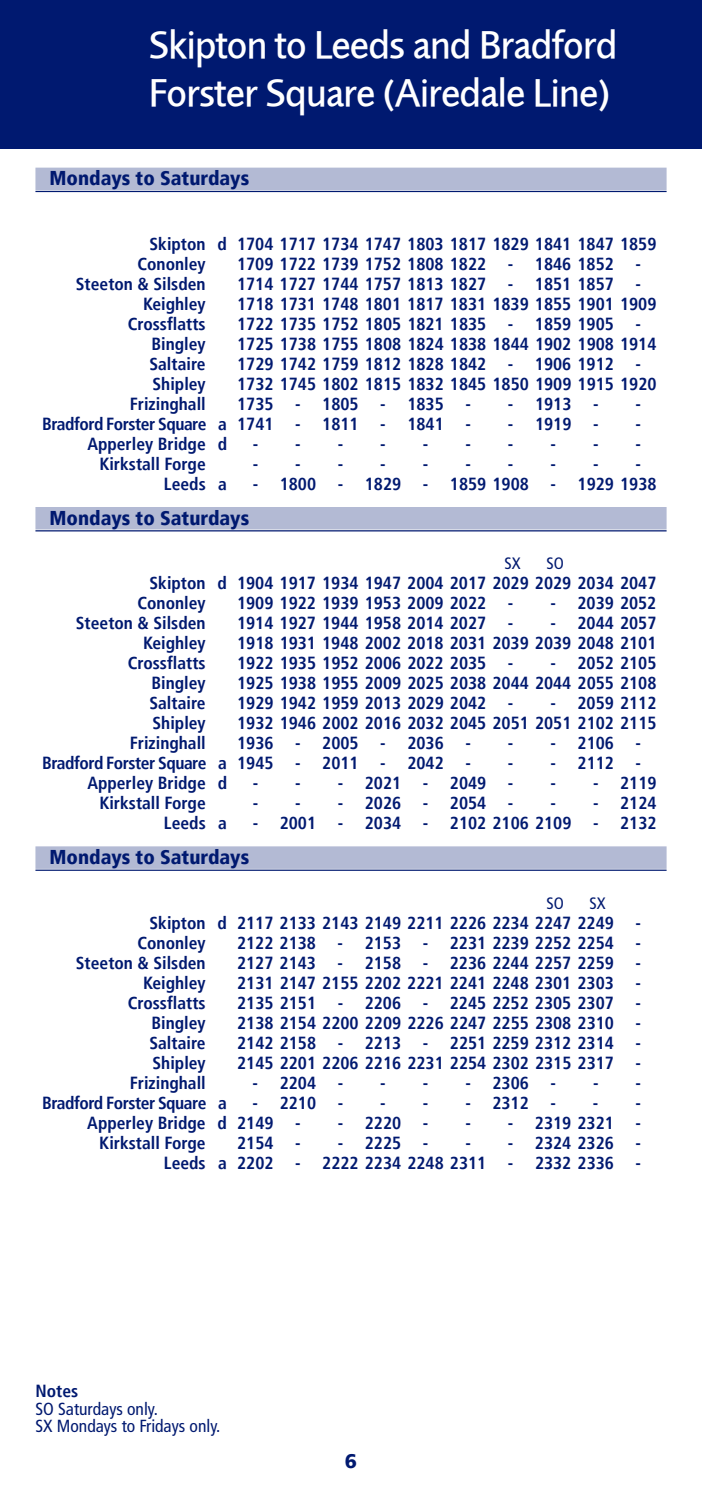
<style>
.page{position:relative;width:702px;height:1489px;background:#fff}
.page>*{position:absolute;margin:0;border:0;box-sizing:border-box;transform-origin:0 0}
.t1{font:500 40px/48px "Foundry Sans";letter-spacing:-.02em;color:#fff;scale:.96 1}
.t2{font:900 condensed 20px "Frutiger LT";color:#001970}
.t3{font:900 20px "Frutiger LT";color:#001970}
.t4{font:700 condensed 17.5px/20px "Frutiger LT";color:#001970}
.t5{font:700 condensed 17.5px "Frutiger LT";letter-spacing:-.025em;color:#001970}
.t6{font:condensed 17.5px/17.5px "Frutiger LT";color:#001970}
.t7{font:700 condensed 17.5px "Frutiger LT";letter-spacing:-.03em;color:#001970}
.t8{font:condensed 16.5px "Frutiger LT";color:#001970}
</style>
<div class="page">
<div style="left:0;top:0;width:702px;height:149px;background:#001970"></div>
<div style="left:35px;top:168px;width:631px;height:22px;background:#b3bad4"></div>
<hr style="left:35px;top:191px;width:631px;height:1px;background:#001970">
<div style="left:35px;top:507px;width:631px;height:22px;background:#b3bad4"></div>
<hr style="left:35px;top:530px;width:631px;height:1px;background:#001970">
<div style="left:35px;top:846px;width:631px;height:22px;background:#b3bad4"></div>
<hr style="left:35px;top:869px;width:631px;height:1px;background:#001970">
<h1 class="t1" style="left:149px;top:20px;width:489px">Skipton to Leeds and Bradford<br>Forster Square (Airedale Line)</h1>
<p class="t2" style="left:50px;top:166px;width:201px">Mondays to Saturdays</p>
<p class="t4" style="left:137px;top:234px;width:520px;text-indent:12px">Skipton d 1704 1717 1734 1747 1803 1817 1829 1841 1847 1859<br>Cononley</p>
<p class="t4" style="left:237px;top:254px;width:405px">1709 1722 1739 1752 1808 1822 - 1846 1852 -</p>
<p class="t4" style="left:76px;top:274px;width:131px">Steeton &amp; Silsden</p>
<p class="t4" style="left:237px;top:274px;width:405px">1714 1727 1744 1757 1813 1827 - 1851 1857 -</p>
<p class="t4" style="left:143px;top:294px;width:64px">Keighley</p>
<p class="t4" style="left:237px;top:294px;width:421px">1718 1731 1748 1801 1817 1831 1839 1855 1901 1909</p>
<p class="t4" style="left:128px;top:314px;width:79px">Crossflatts</p>
<p class="t4" style="left:237px;top:314px;width:405px">1722 1735 1752 1805 1821 1835 - 1859 1905 -</p>
<p class="t4" style="left:151px;top:334px;width:56px">Bingley</p>
<p class="t4" style="left:237px;top:334px;width:421px">1725 1738 1755 1808 1824 1838 1844 1902 1908 1914</p>
<p class="t4" style="left:149px;top:354px;width:58px">Saltaire</p>
<p class="t4" style="left:237px;top:354px;width:405px">1729 1742 1759 1812 1828 1842 - 1906 1912 -</p>
<p class="t4" style="left:152px;top:374px;width:55px">Shipley</p>
<p class="t4" style="left:237px;top:374px;width:421px">1732 1745 1802 1815 1832 1845 1850 1909 1915 1920</p>
<p class="t4" style="left:130px;top:394px;width:77px">Frizinghall</p>
<p class="t4" style="left:237px;top:394px;width:235px">1735 - 1805 - 1835 -</p>
<p class="t4" style="left:508px;top:394px;width:92px">- 1913 -</p>
<p class="t4" style="left:635px;top:394px;width:7px">-</p>
<p class="t5" style="left:42px;top:413px;width:430px">Bradford Forster Square a 1741 - 1811 - 1841 -</p>
<p class="t4" style="left:508px;top:414px;width:92px">- 1919 -</p>
<p class="t4" style="left:635px;top:414px;width:7px">-</p>
<p class="t4" style="left:87px;top:434px;width:141px">Apperley Bridge d</p>
<p class="t4" style="left:253px;top:434px;width:50px">- -</p>
<p class="t4" style="left:338px;top:434px;width:50px">- -</p>
<p class="t4" style="left:423px;top:434px;width:50px">- -</p>
<p class="t4" style="left:508px;top:434px;width:50px">- -</p>
<p class="t4" style="left:593px;top:434px;width:50px">- -</p>
<p class="t4" style="left:99px;top:454px;width:108px">Kirkstall Forge</p>
<p class="t4" style="left:253px;top:454px;width:50px">- -</p>
<p class="t4" style="left:338px;top:454px;width:50px">- -</p>
<p class="t4" style="left:423px;top:454px;width:50px">- -</p>
<p class="t4" style="left:508px;top:454px;width:50px">- -</p>
<p class="t4" style="left:593px;top:454px;width:50px">- -</p>
<p class="t4" style="left:164px;top:474px;width:65px">Leeds a</p>
<p class="t4" style="left:253px;top:474px;width:405px">- 1800 - 1829 - 1859 1908 - 1929 1938</p>
<p class="t2" style="left:50px;top:505px;width:201px">Mondays to Saturdays</p>
<p class="t8" style="left:504px;top:554px;width:18px">SX</p>
<p class="t8" style="left:546px;top:554px;width:19px">SO</p>
<p class="t4" style="left:137px;top:573px;width:520px;text-indent:12px">Skipton d 1904 1917 1934 1947 2004 2017 2029 2029 2034 2047<br>Cononley</p>
<p class="t4" style="left:237px;top:593px;width:278px">1909 1922 1939 1953 2009 2022 -</p>
<p class="t4" style="left:550px;top:593px;width:107px">- 2039 2052</p>
<p class="t4" style="left:76px;top:613px;width:131px">Steeton &amp; Silsden</p>
<p class="t4" style="left:237px;top:613px;width:278px">1914 1927 1944 1958 2014 2027 -</p>
<p class="t4" style="left:550px;top:613px;width:107px">- 2044 2057</p>
<p class="t4" style="left:143px;top:633px;width:64px">Keighley</p>
<p class="t4" style="left:237px;top:633px;width:421px">1918 1931 1948 2002 2018 2031 2039 2039 2048 2101</p>
<p class="t4" style="left:128px;top:653px;width:79px">Crossflatts</p>
<p class="t4" style="left:237px;top:653px;width:278px">1922 1935 1952 2006 2022 2035 -</p>
<p class="t4" style="left:550px;top:653px;width:107px">- 2052 2105</p>
<p class="t4" style="left:151px;top:673px;width:56px">Bingley</p>
<p class="t4" style="left:237px;top:673px;width:421px">1925 1938 1955 2009 2025 2038 2044 2044 2055 2108</p>
<p class="t4" style="left:149px;top:693px;width:58px">Saltaire</p>
<p class="t4" style="left:237px;top:693px;width:278px">1929 1942 1959 2013 2029 2042 -</p>
<p class="t4" style="left:550px;top:693px;width:107px">- 2059 2112</p>
<p class="t4" style="left:152px;top:713px;width:55px">Shipley</p>
<p class="t4" style="left:237px;top:713px;width:421px">1932 1946 2002 2016 2032 2045 2051 2051 2102 2115</p>
<p class="t4" style="left:130px;top:733px;width:77px">Frizinghall</p>
<p class="t4" style="left:237px;top:733px;width:235px">1936 - 2005 - 2036 -</p>
<p class="t4" style="left:508px;top:733px;width:135px">- - 2106 -</p>
<p class="t5" style="left:42px;top:752px;width:430px">Bradford Forster Square a 1945 - 2011 - 2042 -</p>
<p class="t4" style="left:508px;top:753px;width:135px">- - 2112 -</p>
<p class="t4" style="left:87px;top:773px;width:141px">Apperley Bridge d</p>
<p class="t4" style="left:253px;top:773px;width:50px">- -</p>
<p class="t4" style="left:338px;top:773px;width:177px">- 2021 - 2049 -</p>
<p class="t4" style="left:550px;top:773px;width:107px">- - 2119</p>
<p class="t4" style="left:99px;top:793px;width:108px">Kirkstall Forge</p>
<p class="t4" style="left:253px;top:793px;width:50px">- -</p>
<p class="t4" style="left:338px;top:793px;width:177px">- 2026 - 2054 -</p>
<p class="t4" style="left:550px;top:793px;width:107px">- - 2124</p>
<p class="t4" style="left:164px;top:813px;width:65px">Leeds a</p>
<p class="t4" style="left:253px;top:813px;width:405px">- 2001 - 2034 - 2102 2106 2109 - 2132</p>
<p class="t2" style="left:50px;top:844px;width:201px">Mondays to Saturdays</p>
<p class="t8" style="left:546px;top:893px;width:19px">SO</p>
<p class="t8" style="left:589px;top:893px;width:18px">SX</p>
<p class="t4" style="left:137px;top:912px;width:505px;text-indent:12px">Skipton d 2117 2133 2143 2149 2211 2226 2234 2247 2249 -<br>Cononley</p>
<p class="t4" style="left:237px;top:932px;width:405px">2122 2138 - 2153 - 2231 2239 2252 2254 -</p>
<p class="t4" style="left:76px;top:952px;width:131px">Steeton &amp; Silsden</p>
<p class="t4" style="left:237px;top:952px;width:405px">2127 2143 - 2158 - 2236 2244 2257 2259 -</p>
<p class="t4" style="left:143px;top:972px;width:64px">Keighley</p>
<p class="t4" style="left:237px;top:972px;width:405px">2131 2147 2155 2202 2221 2241 2248 2301 2303 -</p>
<p class="t4" style="left:128px;top:992px;width:79px">Crossflatts</p>
<p class="t4" style="left:237px;top:992px;width:405px">2135 2151 - 2206 - 2245 2252 2305 2307 -</p>
<p class="t4" style="left:151px;top:1012px;width:56px">Bingley</p>
<p class="t4" style="left:237px;top:1012px;width:405px">2138 2154 2200 2209 2226 2247 2255 2308 2310 -</p>
<p class="t4" style="left:149px;top:1032px;width:58px">Saltaire</p>
<p class="t4" style="left:237px;top:1032px;width:405px">2142 2158 - 2213 - 2251 2259 2312 2314 -</p>
<p class="t4" style="left:152px;top:1052px;width:55px">Shipley</p>
<p class="t4" style="left:237px;top:1052px;width:405px">2145 2201 2206 2216 2231 2254 2302 2315 2317 -</p>
<p class="t4" style="left:130px;top:1072px;width:77px">Frizinghall</p>
<p class="t4" style="left:253px;top:1072px;width:92px">- 2204 -</p>
<p class="t4" style="left:380px;top:1072px;width:50px">- -</p>
<p class="t4" style="left:465px;top:1072px;width:92px">- 2306 -</p>
<p class="t4" style="left:593px;top:1072px;width:50px">- -</p>
<p class="t7" style="left:42px;top:1092px;width:186px">Bradford Forster Square a</p>
<p class="t4" style="left:252px;top:1092px;width:92px">- 2210 -</p>
<p class="t4" style="left:380px;top:1092px;width:50px">- -</p>
<p class="t4" style="left:465px;top:1092px;width:92px">- 2312 -</p>
<p class="t4" style="left:593px;top:1092px;width:50px">- -</p>
<p class="t4" style="left:87px;top:1112px;width:215px">Apperley Bridge d 2149 -</p>
<p class="t4" style="left:338px;top:1112px;width:92px">- 2220 -</p>
<p class="t4" style="left:465px;top:1112px;width:177px">- - 2319 2321 -</p>
<p class="t4" style="left:99px;top:1132px;width:108px">Kirkstall Forge</p>
<p class="t4" style="left:237px;top:1132px;width:65px">2154 -</p>
<p class="t4" style="left:338px;top:1132px;width:92px">- 2225 -</p>
<p class="t4" style="left:164px;top:1132px;width:478px;text-align:right">- - 2324 2326 -<br>Leeds a 2202 - 2222 2234 2248 2311 - 2332 2336 -</p>
<p class="t4" style="left:35px;top:1380px;width:44px">Notes</p>
<p class="t6" style="left:35px;top:1399px;width:186px">SO Saturdays only.<br>SX Mondays to Fridays only.</p>
<p class="t3" style="left:345px;top:1448px;width:14px">6</p>
</div>
